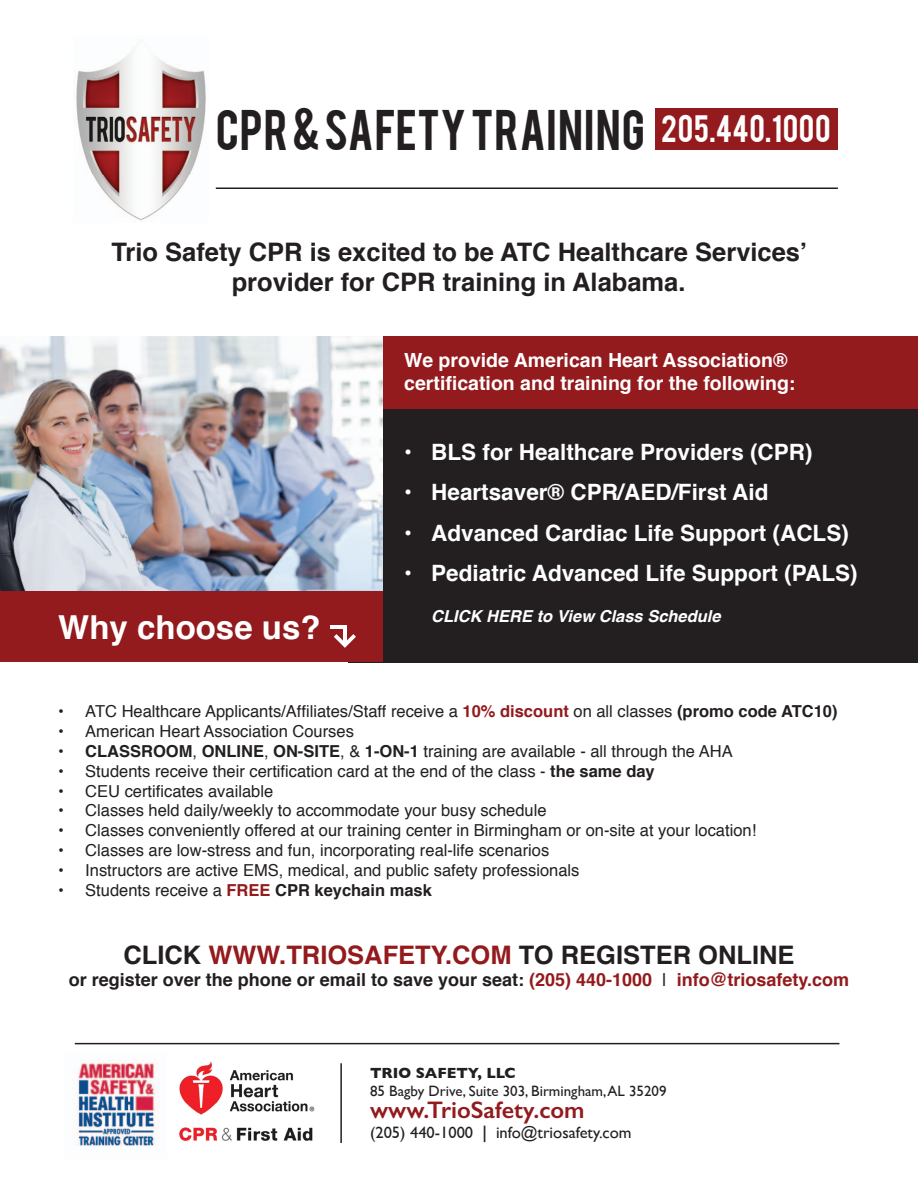
<style>
.page{position:relative;width:918px;height:1188px;background:#fff}
.page>*{position:absolute;margin:0;border:0;box-sizing:border-box;transform-origin:0 0}
.t1{font:45px "Bebas";letter-spacing:.015em;color:#231f20}
.t2{font:700 33px "Helvetica";color:#fff}
.t3{font:700 25.5px/30.6px "Helvetica";color:#231f20;text-align:center}
.t4{font:600 24px "Gill Sans";color:#931a1d}
.t5{font:700 22.5px "Helvetica";color:#fff}
.t6{font:700 19.5px/23.4px "Helvetica";color:#fff}
.t7{font:700 18px "Helvetica";color:#231f20}
.t8{font:16.5px "Helvetica";color:#231f20}
.t9{font:16.5px "Gill Sans";color:#231f20}
.t10{font:italic 700 16.5px "Helvetica";color:#fff}
.t11{font:15px "Gill Sans";color:#231f20}
.t12{font:700 15px "Gill Sans";color:#231f20}
.s1{font-weight:700;color:#931a1d}
.s2{font-weight:700}
.s3{color:#931a1d}
.s4{font-weight:400}
.s5{font-weight:600}
</style>
<div class="page">
<div style="left:349px;top:336px;width:569px;height:326px;background:#231f20"></div>
<div style="left:349px;top:336px;width:569px;height:73px;background:#931a1d"></div>
<img style="left:77px;top:1061px;width:81px;height:85px">
<img style="left:179px;top:1061px;width:136px;height:80px">
<img style="left:76px;top:41px;width:130px;height:180px">
<div style="left:655px;top:109px;width:183px;height:41px;background:#931a1d"></div>
<hr style="left:75px;top:1043px;width:764px;height:1px;background:#231f20">
<hr style="left:340px;top:1063px;width:2px;height:80px;background:#231f20">
<div style="left:0;top:589px;width:382px;height:73px;background:#931a1d"></div>
<img style="left:0;top:336px;width:382px;height:254px">
<hr style="left:330px;top:625px;width:16px;height:4px;background:#fff">
<hr style="left:343px;top:627px;width:3px;height:16px;background:#fff">
<svg style="left:334px;top:630px;width:22px;height:18px"></svg>
<hr style="left:216px;top:188px;width:622px;height:1px;background:#231f20">
<h1 class="t1" style="left:216px;top:97px;width:616px">CPR &amp; SAFETY TRAINING <sup>205.440.1000</sup></h1>
<h3 class="t3" style="left:111px;top:237px;width:697px">Trio Safety CPR is excited to be ATC Healthcare Services’ provider for CPR training in Alabama.</h3>
<h2 class="t2" style="left:58px;top:601px;width:264px">Why choose us?</h2>
<p class="t6" style="left:404px;top:348px;width:393px">We provide American Heart Association® certification and training for the following:</p>
<h3 class="t5" style="left:404px;top:434px;width:410px">• BLS for Healthcare Providers (CPR)</h3>
<h3 class="t5" style="left:404px;top:474px;width:366px">• Heartsaver® CPR/AED/First Aid</h3>
<h3 class="t5" style="left:404px;top:515px;width:446px">• Advanced Cardiac Life Support (ACLS)</h3>
<h3 class="t5" style="left:404px;top:555px;width:455px">• Pediatric Advanced Life Support (PALS)</h3>
<p class="t10" style="left:431px;top:602px;width:291px">CLICK HERE to View Class Schedule</p>
<p class="t8" style="left:58px;top:699px;width:781px">• ATC Healthcare Applicants/Affiliates/Staff receive a <span class="s1">10% discount</span> on all classes <span class="s2">(promo code ATC10)</span></p>
<p class="t8" style="left:58px;top:719px;width:297px">• American Heart Association Courses</p>
<p class="t8" style="left:58px;top:738px;width:676px"><span class="s2">• CLASSROOM</span>, <span class="s2">ONLINE</span>, <span class="s2">ON-SITE</span>, &amp; <span class="s2">1-ON-1</span> training are available - all through the AHA</p>
<p class="t8" style="left:58px;top:758px;width:598px">• Students receive their certification card at the end of the class - <span class="s2">the same day</span></p>
<p class="t8" style="left:58px;top:778px;width:216px">• CEU certificates available</p>
<p class="t8" style="left:58px;top:798px;width:490px">• Classes held daily/weekly to accommodate your busy schedule</p>
<p class="t8" style="left:58px;top:818px;width:699px">• Classes conveniently offered at our training center in Birmingham or on-site at your location!</p>
<p class="t8" style="left:58px;top:837px;width:492px">• Classes are low-stress and fun, incorporating real-life scenarios</p>
<p class="t8" style="left:58px;top:857px;width:523px">• Instructors are active EMS, medical, and public safety professionals</p>
<p class="t8" style="left:58px;top:877px;width:375px">• Students receive a <span class="s1">FREE</span> <span class="s2">CPR keychain mask</span></p>
<h3 class="t3" style="left:123px;top:940px;width:673px">CLICK <span class="s3">WWW.TRIOSAFETY.COM</span> TO REGISTER ONLINE</h3>
<p class="t7" style="left:69px;top:965px;width:782px">or register over the phone or email to save your seat: <span class="s3">(205) 440-1000</span> <span class="s4">|</span> <span class="s3">info@triosafety.com</span></p>
<p class="t12" style="left:370px;top:1061px;width:147px">TRIO SAFETY, LLC</p>
<p class="t11" style="left:370px;top:1082px;width:298px">85 Bagby Drive, Suite 303, Birmingham, AL 35209</p>
<h3 class="t4" style="left:370px;top:1095px;width:216px">www.TrioSafety.com</h3>
<p class="t9" style="left:370px;top:1123px;width:263px">(205) 440-1000 <span class="s5">|</span> info@triosafety.com</p>
</div>
